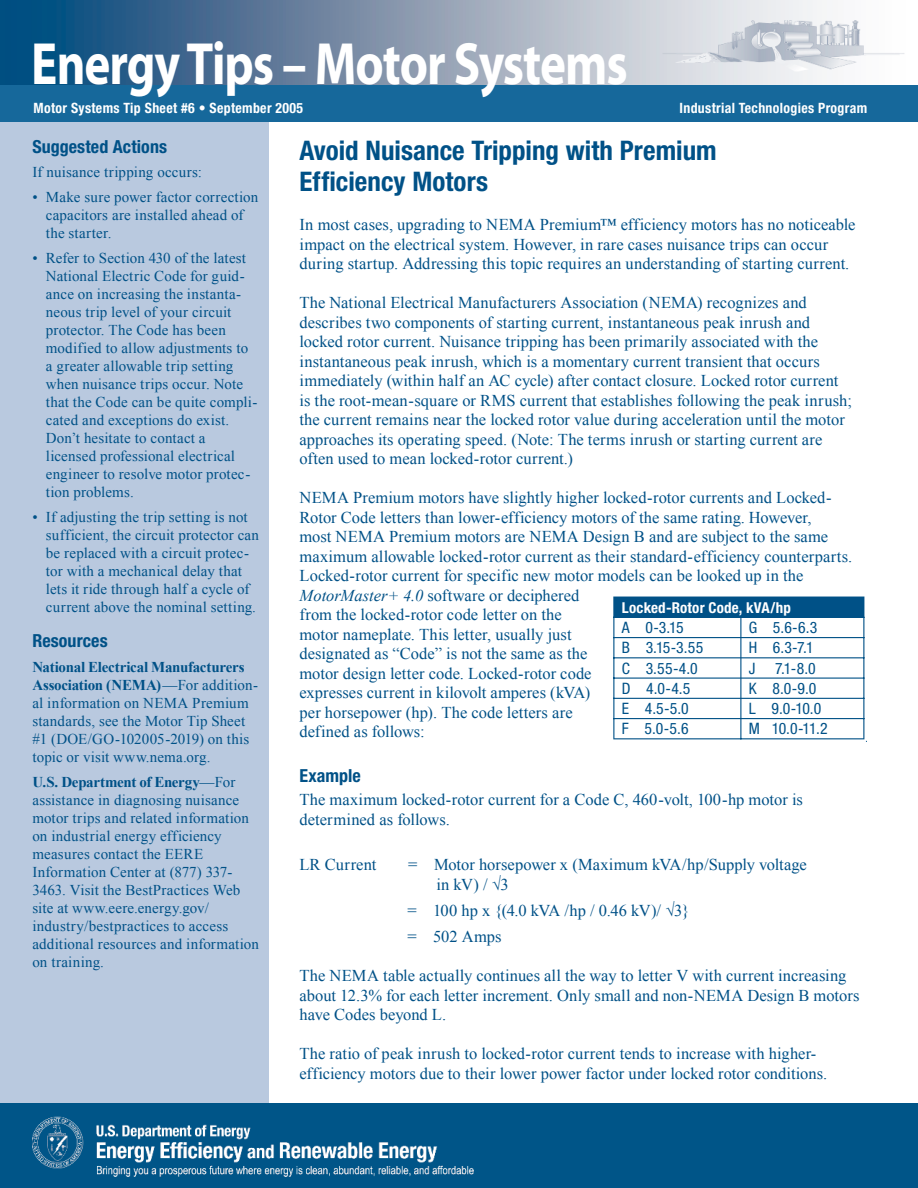
<style>
.page{position:relative;width:918px;height:1188px;background:#fff}
.page>*{position:absolute;margin:0;border:0;box-sizing:border-box;transform-origin:0 0}
.t1{font:700 60px "Myriad";letter-spacing:-.02em;color:#fff;scale:.82 1}
.TipSheet_Title{font:700 condensed 27px/31.5px "Helvetica Neue LT Std";color:#005187}
.SideBar_Header__E{font:700 condensed 18px "Helvetica Neue LT Std";letter-spacing:.005em;color:#005187}
.Header__E{font:700 condensed 18px "Helvetica Neue LT Std";letter-spacing:.005em;color:#005187}
.Body_Text__E{font:16.5px/19.5px "Times New Roman";letter-spacing:.005em;color:#005187}
.Body_Text__E-2{font:16.5px "Times New Roman";letter-spacing:-.025em;color:#005187}
.Table_Body{font:condensed 15.75px "Helvetica Neue LT Std";letter-spacing:-.035em;color:#005187}
.sidebar-small_bullet{font:15px/18px "Times New Roman";letter-spacing:.01em;color:#005187}
.Sidebar-small_body{font:15px/18px "Times New Roman";letter-spacing:.01em;color:#005187}
.table_title{font:700 condensed 15px "Helvetica Neue LT Std";letter-spacing:.015em;color:#fff}
.t2{font:700 condensed 14.25px "Helvetica Neue LT Std";letter-spacing:.025em;color:#fff}
.s1{font-style:italic}
.s2{font-weight:700}
</style>
<div class="page">
<div style="left:0;top:0;width:269px;height:1188px;background:#b9c9df"></div>
<img style="left:0;top:0;width:918px;height:122px">
<div style="left:0;top:85px;width:918px;height:36px;background:#16689b"></div>
<div style="left:614px;top:597px;width:250px;height:20px;background:#005187"></div>
<hr style="left:613px;top:597px;width:128px;height:1px;background:#005187">
<hr style="left:613px;top:617px;width:127px;height:1px;background:#005187">
<hr style="left:741px;top:617px;width:123px;height:1px;background:#005187">
<hr style="left:613px;top:637px;width:128px;height:1px;background:#005187">
<hr style="left:741px;top:637px;width:123px;height:1px;background:#005187">
<hr style="left:613px;top:657px;width:128px;height:1px;background:#005187">
<hr style="left:741px;top:657px;width:123px;height:1px;background:#005187">
<hr style="left:613px;top:678px;width:128px;height:1px;background:#005187">
<hr style="left:741px;top:678px;width:123px;height:1px;background:#005187">
<hr style="left:613px;top:698px;width:128px;height:1px;background:#005187">
<hr style="left:741px;top:698px;width:123px;height:1px;background:#005187">
<hr style="left:613px;top:718px;width:128px;height:1px;background:#005187">
<svg style="left:613px;top:598px;width:1px;height:140px"></svg>
<hr style="left:741px;top:718px;width:123px;height:1px;background:#005187">
<svg style="left:740px;top:617px;width:1px;height:122px"></svg>
<hr style="left:613px;top:738px;width:127px;height:1px;background:#005187">
<hr style="left:741px;top:738px;width:123px;height:1px;background:#005187">
<svg style="left:863px;top:598px;width:4px;height:144px"></svg>
<img style="left:0;top:1104px;width:918px;height:84px">
<p class="t1" style="left:31px;top:33px;width:729px">Energy Tips – Motor Systems</p>
<p class="t2" style="left:34px;top:99px;width:271px">Motor Systems Tip Sheet #6 • September 2005</p>
<p class="t2" style="left:680px;top:99px;width:189px">Industrial Technologies Program</p>
<p class="TipSheet_Title" style="left:300px;top:134px;width:419px">Avoid Nuisance Tripping with Premium<br>Efficiency Motors</p>
<p class="Body_Text__E" style="left:300px;top:215px;width:557px">In most cases, upgrading to NEMA Premium™ efficiency motors has no noticeable impact on the electrical system. However, in rare cases nuisance trips can occur during startup. Addressing this topic requires an understanding of starting current.</p>
<p class="Body_Text__E" style="left:300px;top:293px;width:554px">The National Electrical Manufacturers Association (NEMA) recognizes and describes two components of starting current, instantaneous peak inrush and locked rotor current. Nuisance tripping has been primarily associated with the instantaneous peak inrush, which is a momentary current transient that occurs immediately (within half an AC cycle) after contact closure. Locked rotor current is the root-mean-square or RMS current that establishes following the peak inrush; the current remains near the locked rotor value during acceleration until the motor approaches its operating speed. (Note: The terms inrush or starting current are often used to mean locked-rotor current.)</p>
<p class="Body_Text__E" style="left:300px;top:488px;width:554px">NEMA Premium motors have slightly higher locked-rotor currents and Locked-Rotor Code letters than lower-efficiency motors of the same rating. However,<br>most NEMA Premium motors are NEMA Design B and are subject to the same maximum allowable locked-rotor current as their standard-efficiency counterparts.<br>Locked-rotor current for specific new motor models can be looked up in the <span class="s1">MotorMaster+ 4.0</span> software or deciphered<br>from the locked-rotor code letter on the<br>motor nameplate. This letter, usually just<br>designated as “Code” is not the same as the<br>motor design letter code. Locked-rotor code<br>expresses current in kilovolt amperes (kVA)<br>per horsepower (hp). The code letters are<br>defined as follows:</p>
<p class="Header__E" style="left:300px;top:765px;width:63px">Example</p>
<p class="Body_Text__E" style="left:300px;top:790px;width:505px">The maximum locked-rotor current for a Code C, 460-volt, 100-hp motor is determined as follows.</p>
<p class="Body_Text__E" style="left:300px;top:855px;width:78px">LR Current</p>
<p class="Body_Text__E" style="left:436px;top:855px;width:372px;text-indent:-28px">= Motor horsepower x (Maximum kVA/hp/Supply voltage in kV) / √3</p>
<p class="Body_Text__E-2" style="left:408px;top:901px;width:284px">= 100 hp x {(4.0 kVA /hp / 0.46 kV)/ √3}</p>
<p class="Body_Text__E" style="left:408px;top:927px;width:96px">= 502 Amps</p>
<p class="Body_Text__E" style="left:300px;top:966px;width:562px">The NEMA table actually continues all the way to letter V with current increasing about 12.3% for each letter increment. Only small and non-NEMA Design B motors have Codes beyond L.</p>
<p class="Body_Text__E" style="left:300px;top:1044px;width:529px">The ratio of peak inrush to locked-rotor current tends to increase with higher&shy;efficiency motors due to their lower power factor under locked rotor conditions.</p>
<p class="SideBar_Header__E" style="left:32px;top:135px;width:136px">Suggested Actions</p>
<p class="Sidebar-small_body" style="left:32px;top:163px;width:171px">If nuisance tripping occurs:</p>
<p class="sidebar-small_bullet" style="left:46px;top:188px;width:214px;text-indent:-14px">• Make sure power factor correction capacitors are installed ahead of the starter.</p>
<p class="sidebar-small_bullet" style="left:46px;top:249px;width:213px;text-indent:-14px">• Refer to Section 430 of the latest<br>National Electric Code for guid&shy;ance on increasing the instanta&shy;neous trip level of your circuit protector. The Code has been modified to allow adjustments to a greater allowable trip setting when nuisance trips occur. Note that the Code can be quite compli&shy;cated and exceptions do exist.<br>Don’t hesitate to contact a licensed professional electrical engineer to resolve motor protec&shy;tion problems.</p>
<p class="sidebar-small_bullet" style="left:46px;top:507px;width:215px;text-indent:-14px">• If adjusting the trip setting is not sufficient, the circuit protector can be replaced with a circuit protec&shy;tor with a mechanical delay that lets it ride through half a cycle of current above the nominal setting.</p>
<p class="SideBar_Header__E" style="left:32px;top:630px;width:77px">Resources</p>
<p class="Sidebar-small_body" style="left:32px;top:658px;width:227px"><span class="s2">National Electrical Manufacturers Association (NEMA)</span>—For addition&shy;al information on NEMA Premium standards, see the Motor Tip Sheet #1 (DOE/GO-102005-2019) on this topic or visit www.nema.org.</p>
<p class="Sidebar-small_body" style="left:32px;top:772px;width:228px"><span class="s2">U.S. Department of Energy</span>—For assistance in diagnosing nuisance motor trips and related information on industrial energy efficiency measures contact the EERE<br>Information Center at (877) 337-<br>3463. Visit the BestPractices Web site at www.eere.energy.gov/ industry/bestpractices to access additional resources and information on training.</p>
<p class="table_title" style="left:622px;top:598px;width:170px">Locked-Rotor Code, kVA/hp</p>
<p class="Table_Body" style="left:622px;top:618px;width:63px">A 0-3.15</p>
<p class="Table_Body" style="left:749px;top:618px;width:70px">G 5.6-6.3</p>
<p class="Table_Body" style="left:622px;top:639px;width:83px">B 3.15-3.55</p>
<p class="Table_Body" style="left:749px;top:639px;width:66px">H 6.3-7.1</p>
<p class="Table_Body" style="left:622px;top:659px;width:77px">C 3.55-4.0</p>
<p class="Table_Body" style="left:749px;top:659px;width:68px">J 7.1-8.0</p>
<p class="Table_Body" style="left:622px;top:679px;width:70px">D 4.0-4.5</p>
<p class="Table_Body" style="left:749px;top:679px;width:69px">K 8.0-9.0</p>
<p class="Table_Body" style="left:622px;top:699px;width:68px">E 4.5-5.0</p>
<p class="Table_Body" style="left:749px;top:699px;width:74px">L 9.0-10.0</p>
<p class="Table_Body" style="left:622px;top:720px;width:68px">F 5.0-5.6</p>
<p class="Table_Body" style="left:749px;top:720px;width:80px">M 10.0-11.2</p>
</div>
